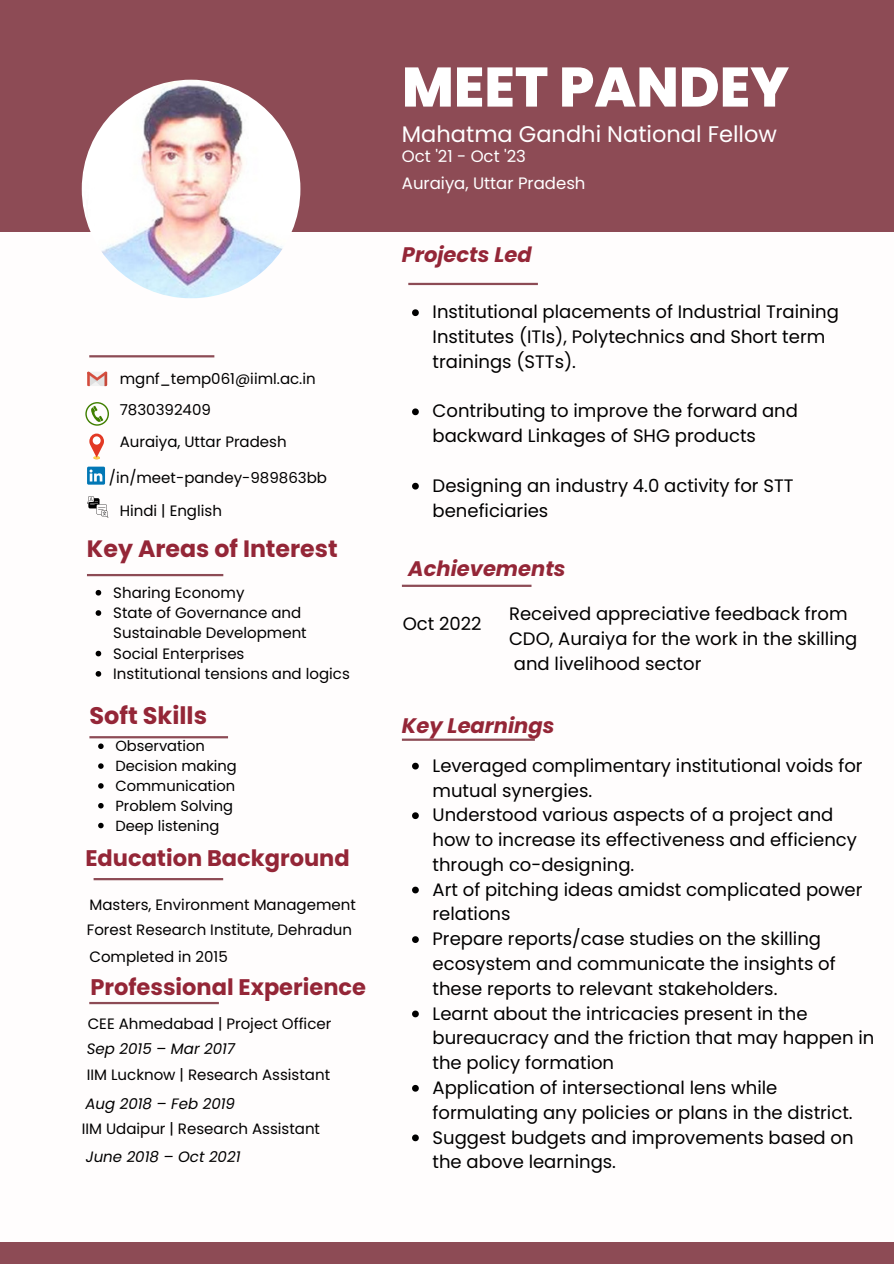
<style>
.page{position:relative;width:894px;height:1264px;background:#fff}
.page>*{position:absolute;margin:0;border:0;box-sizing:border-box;transform-origin:0 0}
.t1{font:800 55.5px "Poppins";color:#fff}
.t2{font:700 24px "Poppins";color:#942637}
.t3{font:700 23.7px "Poppins";color:#942637}
.t4{font:700 22.5px "Poppins";color:#942637}
.t5{font:22.5px "Poppins";color:#fff}
.t6{font:italic 700 21px "Poppins";color:#942637}
.t7{font:18px/24.8px "Poppins";color:#000}
.t8{font:16.5px "Poppins";color:#fff}
.t9{font:15px/20.2px "Poppins";color:#000}
.t10{font:italic 15px "Poppins";color:#000}
.t11{font:14.7px/19.8px "Poppins";color:#000}
</style>
<div class="page">
<div style="left:0;top:0;width:893px;height:232px;background:#8d4b55"></div>
<div style="left:0;top:1242px;width:893px;height:21px;background:#8d4b55"></div>
<img style="left:82px;top:80px;width:218px;height:218px;border-radius:50%">
<hr style="left:89px;top:1001px;width:130px;height:3px;background:#8d4b55">
<hr style="left:402px;top:584px;width:129px;height:3px;background:#8d4b55">
<hr style="left:87px;top:574px;width:136px;height:2px;background:#8d4b55">
<hr style="left:89px;top:736px;width:139px;height:2px;background:#8d4b55">
<hr style="left:94px;top:878px;width:129px;height:2px;background:#8d4b55">
<hr style="left:89px;top:355px;width:125px;height:2px;background:#8d4b55">
<svg style="left:87px;top:466px;width:18px;height:18px"></svg>
<svg style="left:87px;top:371px;width:20px;height:15px"></svg>
<svg style="left:85px;top:402px;width:24px;height:24px"></svg>
<svg style="left:89px;top:433px;width:15px;height:26px"></svg>
<div style="left:93px;top:436px;width:8px;height:8px;background:#fff;border-radius:50%"></div>
<hr style="left:402px;top:738px;width:132px;height:2px;background:#8d4b55">
<hr style="left:408px;top:283px;width:129px;height:2px;background:#8d4b55">
<svg style="left:87px;top:496px;width:21px;height:21px"></svg>
<svg style="left:96px;top:590px;width:5px;height:5px"></svg>
<svg style="left:96px;top:610px;width:5px;height:6px"></svg>
<svg style="left:96px;top:650px;width:5px;height:6px"></svg>
<svg style="left:96px;top:671px;width:5px;height:5px"></svg>
<svg style="left:98px;top:743px;width:6px;height:6px"></svg>
<svg style="left:98px;top:763px;width:6px;height:5px"></svg>
<svg style="left:98px;top:783px;width:6px;height:5px"></svg>
<svg style="left:98px;top:803px;width:6px;height:5px"></svg>
<svg style="left:98px;top:822px;width:6px;height:6px"></svg>
<svg style="left:412px;top:762px;width:6px;height:7px"></svg>
<svg style="left:412px;top:812px;width:6px;height:7px"></svg>
<svg style="left:412px;top:886px;width:6px;height:7px"></svg>
<svg style="left:412px;top:936px;width:6px;height:7px"></svg>
<svg style="left:412px;top:1010px;width:6px;height:7px"></svg>
<svg style="left:412px;top:1084px;width:6px;height:7px"></svg>
<svg style="left:412px;top:1134px;width:6px;height:7px"></svg>
<svg style="left:412px;top:309px;width:6px;height:7px"></svg>
<svg style="left:412px;top:408px;width:6px;height:7px"></svg>
<svg style="left:412px;top:483px;width:6px;height:6px"></svg>
<h1 class="t1" style="left:402px;top:48px;width:388px">MEET PANDEY</h1>
<p class="t5" style="left:402px;top:118px;width:376px">Mahatma Gandhi National Fellow</p>
<p class="t8" style="left:402px;top:145px;width:125px">Oct '21 - Oct '23</p>
<p class="t9" style="left:120px;top:368px;width:197px">mgnf_temp061@iiml.ac.in</p>
<p class="t9" style="left:120px;top:400px;width:93px">7830392409</p>
<p class="t9" style="left:120px;top:431px;width:168px">Auraiya, Uttar Pradesh</p>
<p class="t9" style="left:109px;top:468px;width:219px">/in/meet-pandey-989863bb</p>
<p class="t8" style="left:402px;top:172px;width:185px">Auraiya, Uttar Pradesh</p>
<p class="t6" style="left:402px;top:240px;width:131px">Projects Led</p>
<p class="t7" style="left:432px;top:300px;width:408px">Institutional placements of Industrial Training<br>Institutes (ITIs), Polytechnics and Short term trainings (STTs).</p>
<p class="t7" style="left:432px;top:399px;width:367px">Contributing to improve the forward and backward Linkages of SHG products</p>
<p class="t7" style="left:432px;top:473px;width:362px">Designing an industry 4.0 activity for STT</p>
<p class="t9" style="left:120px;top:500px;width:104px">Hindi | English</p>
<p class="t7" style="left:432px;top:498px;width:117px">beneficiaries</p>
<h3 class="t3" style="left:87px;top:532px;width:252px">Key Areas of Interest</h3>
<p class="t9" style="left:113px;top:582px;width:238px">Sharing Economy<br>State of Governance and<br>Sustainable Development<br>Social Enterprises<br>Institutional tensions and logics</p>
<h2 class="t2" style="left:89px;top:698px;width:119px">Soft Skills</h2>
<p class="t11" style="left:115px;top:736px;width:123px">Observation<br>Decision making<br>Communication<br>Problem Solving<br>Deep listening</p>
<p class="t4" style="left:85px;top:842px;width:266px">Education Background</p>
<p class="t9" style="left:87px;top:892px;width:270px;line-height:25.7px">Masters, Environment Management<br>Forest Research Institute, Dehradun<br>Completed in 2015</p>
<p class="t4" style="left:90px;top:971px;width:277px">Professional Experience</p>
<p class="t9" style="left:88px;top:1013px;width:245px">CEE Ahmedabad | Project Officer</p>
<p class="t10" style="left:87px;top:1037px;width:150px">Sep 2015 – Mar 2017</p>
<p class="t10" style="left:85px;top:1092px;width:151px">Aug 2018 – Feb 2019</p>
<p class="t9" style="left:87px;top:1064px;width:245px">IIM Lucknow | Research Assistant</p>
<p class="t9" style="left:82px;top:1118px;width:240px">IIM Udaipur | Research Assistant</p>
<p class="t10" style="left:86px;top:1146px;width:156px">June 2018 – Oct 2021</p>
<p class="t6" style="left:408px;top:553px;width:159px">Achievements</p>
<p class="t7" style="left:402px;top:611px;width:80px">Oct 2022</p>
<p class="t7" style="left:509px;top:601px;width:350px">Received appreciative feedback from<br>CDO, Auraiya for the work in the skilling and livelihood sector</p>
<p class="t6" style="left:402px;top:710px;width:154px">Key Learnings</p>
<p class="t7" style="left:432px;top:753px;width:443px">Leveraged complimentary institutional voids for mutual synergies.<br>Understood various aspects of a project and how to increase its effectiveness and efficiency through co-designing.<br>Art of pitching ideas amidst complicated power relations<br>Prepare reports/case studies on the skilling ecosystem and communicate the insights of these reports to relevant stakeholders.<br>Learnt about the intricacies present in the bureaucracy and the friction that may happen in the policy formation<br>Application of intersectional lens while formulating any policies or plans in the district.<br>Suggest budgets and improvements based on the above learnings.</p>
</div>
